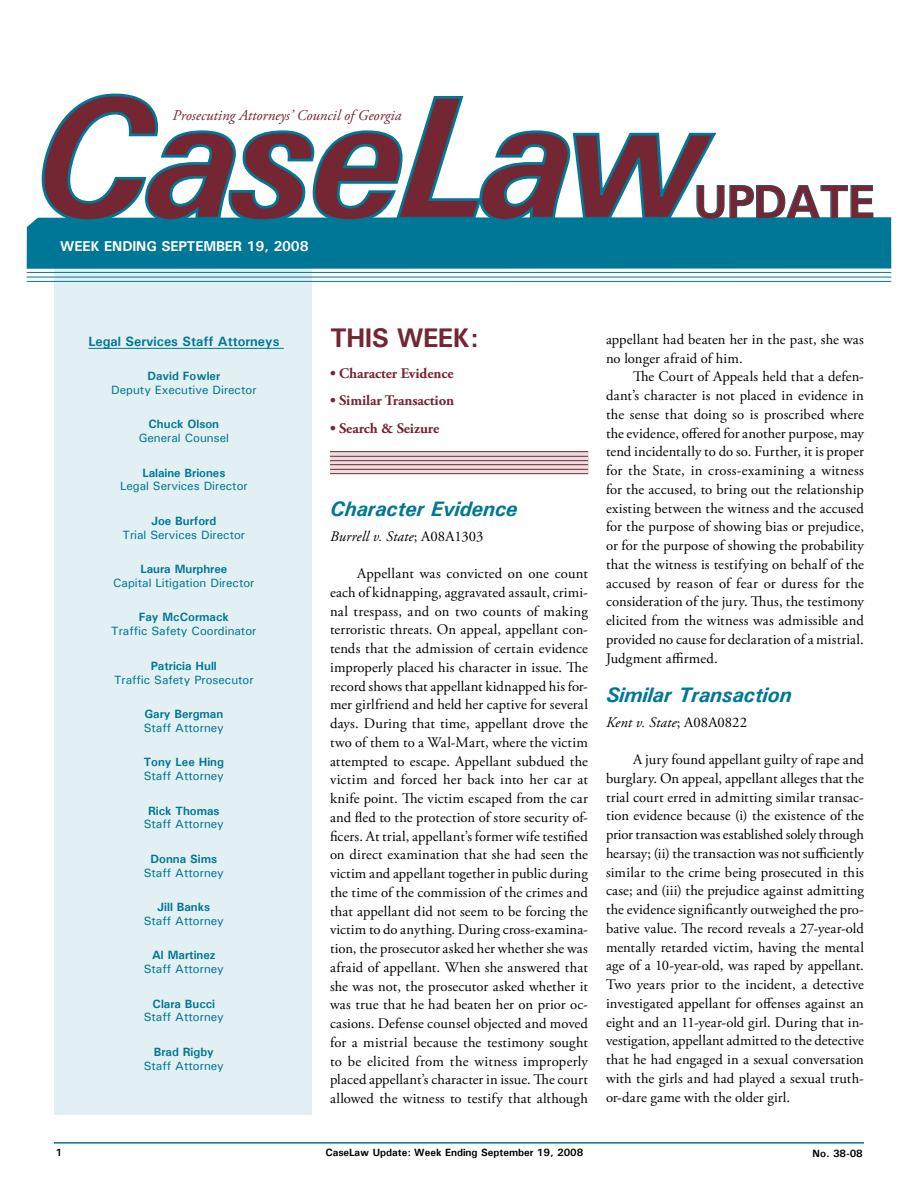
<style>
.page{position:relative;width:918px;height:1188px;background:#fff}
.page>*{position:absolute;margin:0;border:0;box-sizing:border-box;transform-origin:0 0}
.t1{font:700 47.1px "Univers";letter-spacing:-.025em;color:#752633}
.t2{font:700 27px "Univers";letter-spacing:-.025em;color:#752633}
.t3{font:italic 700 21px "Univers";color:#007796}
.t4{font:italic 15px "Adobe Garamond Pro";color:#752633}
.t5{font:14.7px/18.8px "Adobe Garamond Pro";letter-spacing:.01em;color:#000;text-align:justify}
.t6{font:700 14.7px "Adobe Garamond Pro";letter-spacing:-.005em;color:#752633}
.t7{font:italic 14.7px "Adobe Garamond Pro";letter-spacing:.01em;color:#000}
.t8{font:700 14.25px "Univers";letter-spacing:-.01em;color:#fff}
.t9{font:700 13.5px "Univers";color:#007796}
.t10{font:500 12px "Univers";color:#007796}
.t11{font:700 12px "Univers";color:#007796}
.t12{font:700 10.5px "Univers";color:#000}
.s1{font-style:normal}
</style>
<div class="page">
<hr style="left:54px;top:1142px;width:810px;height:2px;background:#007796">
<div style="left:54px;top:234px;width:258px;height:881px;background:#e3f0f3"></div>
<hr style="left:88px;top:348px;width:196px;height:1px;background:#007796">
<div style="left:27px;top:217px;width:864px;height:52px;background:#007796"></div>
<hr style="left:27px;top:272px;width:864px;height:1px;background:#007796">
<hr style="left:27px;top:277px;width:864px;height:1px;background:#007796">
<hr style="left:27px;top:281px;width:864px;height:1px;background:#007796">
<svg style="left:330px;top:452px;width:258px;height:21px;background:#e3d4d7"></svg>
<hr style="left:330px;top:451px;width:258px;height:1px;background:#752633">
<hr style="left:330px;top:456px;width:258px;height:1px;background:#752633">
<hr style="left:330px;top:460px;width:258px;height:1px;background:#752633">
<hr style="left:330px;top:464px;width:258px;height:1px;background:#752633">
<hr style="left:330px;top:469px;width:258px;height:1px;background:#752633">
<hr style="left:330px;top:473px;width:258px;height:1px;background:#752633">
<svg style="left:719px;top:185px;width:155px;height:35px"></svg>
<svg style="left:40px;top:93px;width:679px;height:130px"></svg>
<p class="t4" style="left:172px;top:107px;width:230px">Prosecuting Attorneys’ Council of Georgia</p>
<p class="t8" style="left:60px;top:237px;width:250px">WEEK ENDING SEPTEMBER 1 9, 2008</p>
<h1 class="t1" style="left:694px;top:172px;width:182px">UPDATE</h1>
<p class="t9" style="left:88px;top:332px;width:193px">Legal Services Staff Attorneys</p>
<p class="t11" style="left:147px;top:368px;width:74px">David Fowler</p>
<p class="t10" style="left:111px;top:382px;width:147px">Deputy Executive Director</p>
<p class="t11" style="left:149px;top:417px;width:72px">Chuck Olson</p>
<p class="t10" style="left:139px;top:430px;width:92px">General Counsel</p>
<p class="t11" style="left:142px;top:465px;width:85px">Lalaine Briones</p>
<p class="t10" style="left:120px;top:479px;width:129px">Legal Services Director</p>
<p class="t11" style="left:151px;top:513px;width:66px">Joe Burford</p>
<p class="t10" style="left:123px;top:527px;width:124px">Trial Services Director</p>
<p class="t11" style="left:140px;top:561px;width:89px">Laura Murphree</p>
<p class="t10" style="left:113px;top:575px;width:143px">Capital Litigation Director</p>
<p class="t11" style="left:139px;top:610px;width:92px">Fay McCormack</p>
<p class="t10" style="left:111px;top:623px;width:147px">Traffic Safety Coordinator</p>
<p class="t11" style="left:151px;top:658px;width:67px">Patricia Hull</p>
<p class="t10" style="left:114px;top:672px;width:141px">Traffic Safety Prosecutor</p>
<p class="t11" style="left:144px;top:706px;width:80px">Gary Bergman</p>
<p class="t10" style="left:144px;top:720px;width:82px">Staff Attorney</p>
<p class="t11" style="left:144px;top:755px;width:82px">Tony Lee Hing</p>
<p class="t10" style="left:144px;top:768px;width:82px">Staff Attorney</p>
<p class="t11" style="left:148px;top:803px;width:73px">Rick Thomas</p>
<p class="t10" style="left:144px;top:816px;width:82px">Staff Attorney</p>
<p class="t11" style="left:151px;top:851px;width:68px">Donna Sims</p>
<p class="t10" style="left:144px;top:865px;width:82px">Staff Attorney</p>
<p class="t11" style="left:158px;top:899px;width:54px">Jill Banks</p>
<p class="t10" style="left:144px;top:913px;width:82px">Staff Attorney</p>
<p class="t11" style="left:152px;top:948px;width:65px">Al Martinez</p>
<p class="t10" style="left:144px;top:961px;width:82px">Staff Attorney</p>
<p class="t11" style="left:153px;top:996px;width:64px">Clara Bucci</p>
<p class="t10" style="left:144px;top:1010px;width:82px">Staff Attorney</p>
<p class="t11" style="left:154px;top:1044px;width:62px">Brad Rigby</p>
<p class="t10" style="left:144px;top:1058px;width:82px">Staff Attorney</p>
<h2 class="t2" style="left:330px;top:321px;width:150px">THIS WEEK:</h2>
<p class="t6" style="left:330px;top:365px;width:125px">• Character Evidence</p>
<p class="t6" style="left:330px;top:392px;width:126px">• Similar Transaction</p>
<p class="t6" style="left:330px;top:419px;width:111px">• Search &amp; Seizure</p>
<h3 class="t3" style="left:330px;top:496px;width:189px">Character Evidence</h3>
<p class="t7" style="left:330px;top:527px;width:155px">Burrell v. State<span class="s1">; A08A1303</span></p>
<p class="t5" style="left:330px;top:565px;width:260px;text-indent:27px">Appellant was convicted on one count each of kidnapping, aggravated assault, crimi&shy;nal trespass, and on two counts of making terroristic threats. On appeal, appellant con&shy;tends that the admission of certain evidence improperly placed his character in issue. The record shows that appellant kidnapped his for&shy;mer girlfriend and held her captive for several days. During that time, appellant drove the two of them to a Wal-Mart, where the victim attempted to escape. Appellant subdued the victim and forced her back into her car at knife point. The victim escaped from the car and fled to the protection of store security of&shy;ficers. At trial, appellant’s former wife testified on direct examination that she had seen the victim and appellant together in public during the time of the commission of the crimes and that appellant did not seem to be forcing the victim to do anything. During cross-examina&shy;tion, the prosecutor asked her whether she was afraid of appellant. When she answered that she was not, the prosecutor asked whether it was true that he had beaten her on prior oc&shy;casions. Defense counsel objected and moved for a mistrial because the testimony sought to be elicited from the witness improperly placed appellant’s character in issue. The court allowed the witness to testify that although</p>
<p class="t5" style="left:606px;top:330px;width:259px">appellant had beaten her in the past, she was no longer afraid of him.</p>
<p class="t5" style="left:606px;top:368px;width:260px;text-indent:27px">The Court of Appeals held that a defen&shy;dant’s character is not placed in evidence in the sense that doing so is proscribed where the evidence, offered for another purpose, may tend incidentally to do so. Further, it is proper for the State, in cross-examining a witness for the accused, to bring out the relationship existing between the witness and the accused for the purpose of showing bias or prejudice, or for the purpose of showing the probability that the witness is testifying on behalf of the accused by reason of fear or duress for the consideration of the jury. Thus, the testimony elicited from the witness was admissible and provided no cause for declaration of a mistrial.<br>Judgment affirmed.</p>
<h3 class="t3" style="left:606px;top:682px;width:187px">Similar Transaction</h3>
<p class="t7" style="left:606px;top:713px;width:142px">Kent v. State<span class="s1">; A08A0822</span></p>
<p class="t5" style="left:606px;top:751px;width:260px;text-indent:27px">A jury found appellant guilty of rape and burglary. On appeal, appellant alleges that the trial court erred in admitting similar transac&shy;tion evidence because (i) the existence of the prior transaction was established solely through hearsay; (ii) the transaction was not sufficiently similar to the crime being prosecuted in this case; and (iii) the prejudice against admitting the evidence significantly outweighed the pro&shy;bative value. The record reveals a 27-year-old mentally retarded victim, having the mental age of a 10-year-old, was raped by appellant.<br>Two years prior to the incident, a detective investigated appellant for offenses against an eight and an 11-year-old girl. During that in&shy;vestigation, appellant admitted to the detective that he had engaged in a sexual conversation with the girls and had played a sexual truth&shy;or-dare game with the older girl.</p>
<p class="t12" style="left:326px;top:1146px;width:259px">CaseLaw Update: Week Ending September 1 9, 2008</p>
<p class="t12" style="left:813px;top:1147px;width:52px">No. 38-08</p>
</div>
